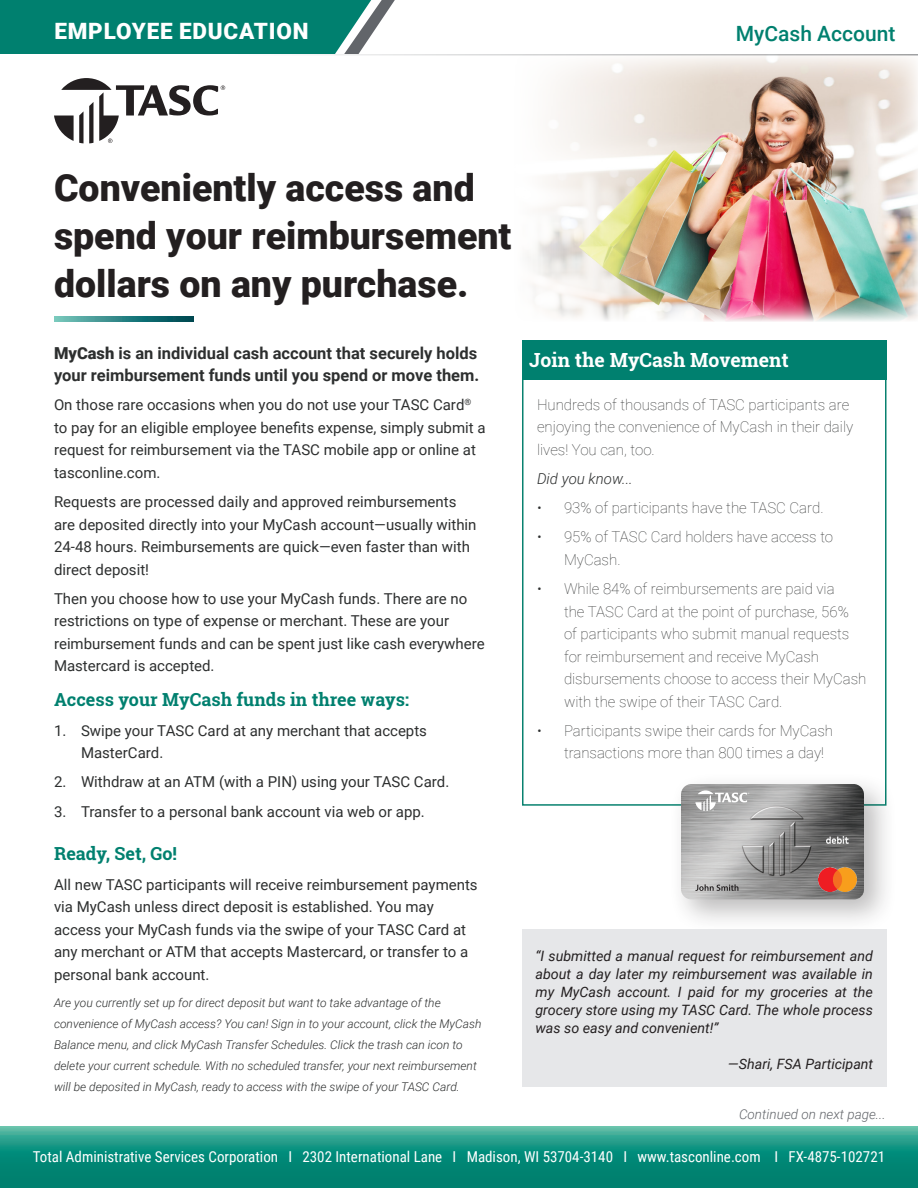
<style>
.page{position:relative;width:918px;height:1188px;background:#fff}
.page>*{position:absolute;margin:0;border:0;box-sizing:border-box;transform-origin:0 0}
.t1{font:900 37.5px/48px "Roboto";color:#231f20}
.t2{font:900 22.5px "Roboto";letter-spacing:.035em;color:#fff}
.t3{font:500 21px "Roboto";color:#00806f}
.t4{font:700 19.5px "Roboto Slab";color:#fff}
.t5{font:700 18px "Roboto Slab";color:#00806f}
.t6{font:700 16.5px/22.5px "Roboto";color:#2d2f2f}
.t7{font:15px/22.5px "Roboto";color:#2d2f2f}
.t8{font:100 15px/22.5px "Roboto";color:#2d2f2f}
.t9{font:15px "Roboto Condensed";color:#fff}
.t10{font:italic 300 15px "Roboto";color:#2d2f2f}
.t11{font:italic 14.25px/18px "Roboto";color:#231f20;text-align:justify}
.t12{font:italic 300 13.5px "Roboto";color:#62656a}
.t13{font:italic 300 12px/21px "Roboto";color:#2d2f2f}
.s1{font-weight:900}
</style>
<div class="page">
<svg style="left:0;top:0;width:395px;height:54px;background:#148778"></svg>
<svg style="left:54px;top:78px;width:171px;height:65px"></svg>
<svg style="left:54px;top:317px;width:139px;height:5px"></svg>
<hr style="left:0;top:54px;width:918px;height:2px;background:#9d9fa1">
<svg style="left:0;top:1126px;width:918px;height:62px;background:#14927f"></svg>
<img style="left:510px;top:54px;width:408px;height:268px">
<div style="left:522px;top:340px;width:364px;height:40px;background:#00806f"></div>
<div style="left:669px;top:772px;width:228px;height:161px;background:#231f20;opacity:.3"></div>
<img style="left:681px;top:784px;width:183px;height:115px">
<svg style="left:695px;top:790px;width:54px;height:21px"></svg>
<svg style="left:695px;top:884px;width:43px;height:7px"></svg>
<img style="left:819px;top:867px;width:38px;height:24px">
<img style="left:827px;top:837px;width:22px;height:7px">
<div style="left:522px;top:929px;width:364px;height:157px;background:#e6e7e9"></div>
<p class="t2" style="left:54px;top:15px;width:256px">EMPLOYEE EDUCATION</p>
<p class="t3" style="left:736px;top:18px;width:161px">MyCash Account</p>
<p class="t1" style="left:54px;top:163px;width:459px">Conveniently access and spend your reimbursement dollars on any purchase.</p>
<p class="t6" style="left:54px;top:341px;width:427px"><span class="s1">MyCash</span> is an individual cash account that securely holds your reimbursement funds until you spend or move them.</p>
<p class="t7" style="left:54px;top:393px;width:433px">On those rare occasions when you do not use your TASC Card<sup>® </sup>to pay for an eligible employee benefits expense, simply submit a request for reimbursement via the TASC mobile app or online at tasconline.com.</p>
<p class="t7" style="left:54px;top:490px;width:424px">Requests are processed daily and approved reimbursements are deposited directly into your MyCash account—usually within 24-48 hours. Reimbursements are quick—even faster than with direct deposit!</p>
<p class="t7" style="left:54px;top:587px;width:432px">Then you choose how to use your MyCash funds. There are no restrictions on type of expense or merchant. These are your reimbursement funds and can be spent just like cash everywhere Mastercard is accepted.</p>
<p class="t5" style="left:54px;top:688px;width:357px">Access your MyCash funds in three ways:</p>
<p class="t7" style="left:81px;top:719px;width:348px;text-indent:-27px">1. Swipe your TASC Card at any merchant that accepts<br>MasterCard.</p>
<p class="t7" style="left:54px;top:770px;width:397px">2. Withdraw at an ATM (with a PIN) using your TASC Card.</p>
<p class="t7" style="left:54px;top:800px;width:372px">3. Transfer to a personal bank account via web or app.</p>
<p class="t5" style="left:54px;top:842px;width:125px">Ready, Set, Go!</p>
<p class="t7" style="left:54px;top:872px;width:425px">All new TASC participants will receive reimbursement payments via MyCash unless direct deposit is established. You may access your MyCash funds via the swipe of your TASC Card at any merchant or ATM that accepts Mastercard, or transfer to a personal bank account.</p>
<p class="t13" style="left:54px;top:992px;width:429px">Are you currently set up for direct deposit but want to take advantage of the convenience of MyCash access? You can! Sign in to your account, click the MyCash Balance menu, and click MyCash Transfer Schedules. Click the trash can icon to delete your current schedule. With no scheduled transfer, your next reimbursement will be deposited in MyCash, ready to access with the swipe of your TASC Card.</p>
<p class="t4" style="left:529px;top:347px;width:261px">Join the MyCash Movement</p>
<p class="t8" style="left:537px;top:393px;width:318px">Hundreds of thousands of TASC participants are enjoying the convenience of MyCash in their daily lives! You can, too.</p>
<p class="t10" style="left:537px;top:468px;width:97px">Did you know...</p>
<p class="t8" style="left:537px;top:496px;width:288px">• 93% of participants have the TASC Card.</p>
<p class="t8" style="left:564px;top:525px;width:271px;text-indent:-27px">• 95% of TASC Card holders have access to<br>MyCash.</p>
<p class="t8" style="left:564px;top:577px;width:304px;text-indent:-27px">• While 84% of reimbursements are paid via<br>the TASC Card at the point of purchase, 56%<br>of participants who submit manual requests for reimbursement and receive MyCash disbursements choose to access their MyCash with the swipe of their TASC Card.</p>
<p class="t8" style="left:564px;top:719px;width:271px;text-indent:-27px">• Participants swipe their cards for MyCash transactions more than 800 times a day!</p>
<p class="t11" style="left:536px;top:947px;width:339px">“I submitted a manual request for reimbursement and about a day later my reimbursement was available in my MyCash account. I paid for my groceries at the grocery store using my TASC Card. The whole process was so easy and convenient!”</p>
<p class="t11" style="left:728px;top:1055px;width:147px">—Shari, FSA Participant</p>
<p class="t12" style="left:739px;top:1105px;width:148px">Continued on next page...</p>
<p class="t9" style="left:33px;top:1147px;width:854px">Total Administrative Services Corporation I 2302 International Lane I Madison, WI 53704-3140 I www.tasconline.com I FX-4875-102721</p>
</div>
